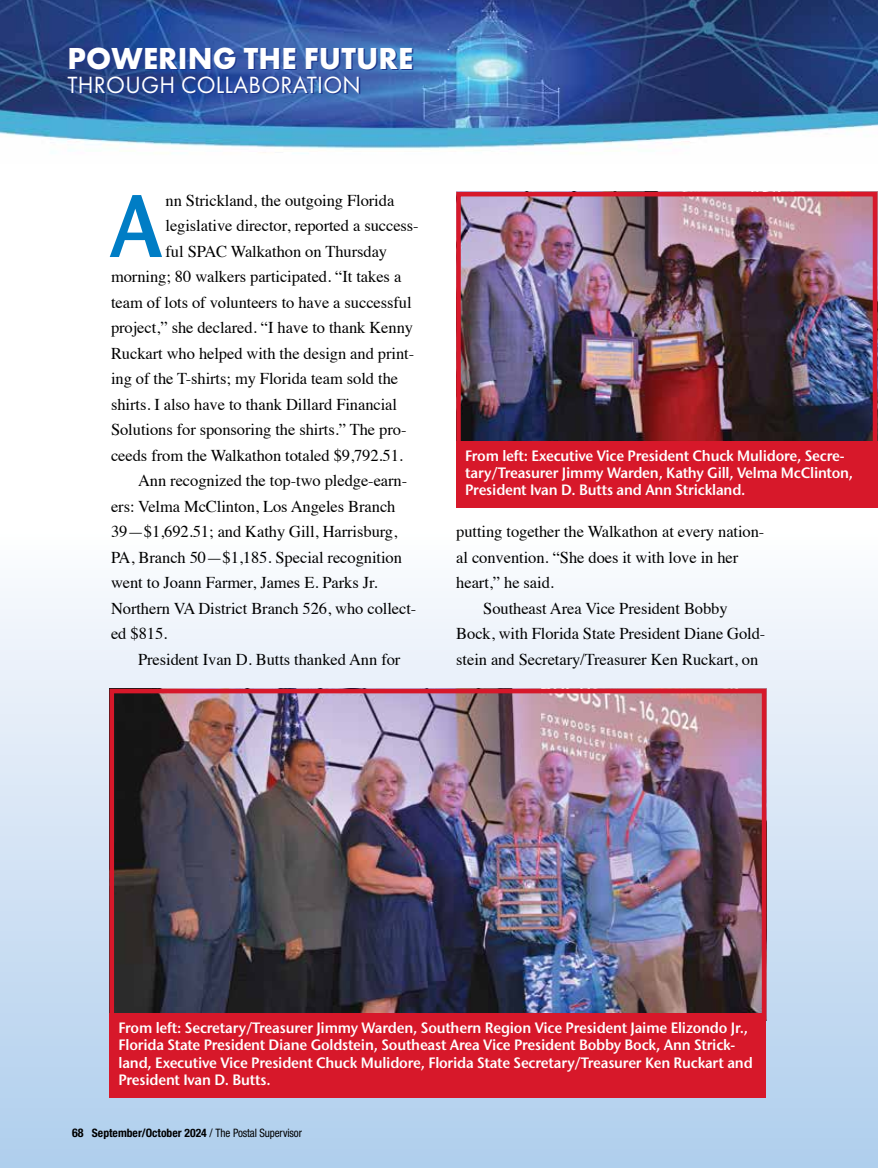
<style>
.page{position:relative;width:878px;height:1168px;background:#fff}
.page>*{position:absolute;margin:0;border:0;box-sizing:border-box;transform-origin:0 0}
.t1{font:600 88.5px "Stone Sans ITC Pro";color:#007dc5;scale:.9 1}
.t2{font:700 31.5px "Futura PT";letter-spacing:.005em;color:#fff}
.t3{font:24.3px "Futura PT";letter-spacing:.01em;color:#fff}
.t4{font:16.5px "Times";letter-spacing:-.005em;color:#000}
.t5{font:600 15px/17.2px "Stone Sans ITC Pro";letter-spacing:-.015em;color:#fff;scale:.95 1}
.t6{font:700 condensed 11.7px "Helvetica Neue LT Pro";color:#000}
.s1{font-size:12px}
.s2{font-weight:400}
</style>
<div class="page">
<div style="left:0;top:529px;width:878px;height:639px;background:linear-gradient(to bottom,#fcfcfe,#afcbea)"></div>
<img style="left:0;top:0;width:878px;height:154px">
<img style="left:461px;top:197px;width:411px;height:244px">
<div style="left:456px;top:192px;width:421px;height:282px;border:4px solid #d7182a"></div>
<img style="left:115px;top:694px;width:646px;height:319px">
<div style="left:110px;top:689px;width:656px;height:331px;border:4px solid #d7182a"></div>
<div style="left:110px;top:1013px;width:656px;height:84px;background:#d7182a"></div>
<div style="left:456px;top:441px;width:422px;height:66px;background:#d7182a"></div>
<h2 class="t2" style="left:67px;top:38px;width:347px">POWERING THE FUTURE</h2>
<h3 class="t3" style="left:67px;top:70px;width:295px">THROUGH COLLABORATION</h3>
<p class="t4" style="left:165px;top:185px;width:230px">nn Strickland, the outgoing Florida</p>
<p class="t4" style="left:165px;top:210px;width:255px">legislative director, reported a success-</p>
<p class="t4" style="left:165px;top:236px;width:223px">ful SPAC Walkathon on Thursday</p>
<p class="t4" style="left:111px;top:261px;width:292px">morning; 80 walkers participated. “It takes a</p>
<p class="t4" style="left:111px;top:287px;width:302px">team of lots of volunteers to have a successful</p>
<p class="t4" style="left:111px;top:312px;width:303px">project,” she declared. “I have to thank Kenny</p>
<p class="t4" style="left:111px;top:338px;width:304px">Ruckart who helped with the design and print-</p>
<p class="t4" style="left:111px;top:363px;width:288px">ing of the T-shirts; my Florida team sold the</p>
<p class="t4" style="left:111px;top:389px;width:287px">shirts. I also have to thank Dillard Financial</p>
<p class="t4" style="left:111px;top:414px;width:297px">Solutions for sponsoring the shirts.” The pro-</p>
<p class="t4" style="left:111px;top:440px;width:293px">ceeds from the Walkathon totaled $9,792.51.</p>
<p class="t4" style="left:138px;top:465px;width:271px">Ann recognized the top-two pledge-earn-</p>
<p class="t4" style="left:111px;top:491px;width:286px">ers: Velma McClinton, Los Angeles Branch</p>
<p class="t4" style="left:111px;top:516px;width:288px">39—$1,692.51; and Kathy Gill, Harrisburg,</p>
<p class="t4" style="left:111px;top:542px;width:292px">PA, Branch 50—$1,185. Special recognition</p>
<p class="t4" style="left:111px;top:567px;width:268px">went to Joann Farmer, James E. Parks Jr.</p>
<p class="t4" style="left:111px;top:593px;width:307px">Northern VA District Branch 526, who collect-</p>
<p class="t4" style="left:111px;top:618px;width:58px">ed $815.</p>
<p class="t4" style="left:138px;top:644px;width:264px">President Ivan D. Butts thanked Ann for</p>
<h1 class="t1" style="left:110px;top:170px;width:60px">A</h1>
<p class="t5" style="left:465px;top:447px;width:410px">From left: Executive Vice President Chuck Mulidore, Secre&shy;tary/Treasurer Jimmy Warden, Kathy Gill, Velma McClinton,<br>President Ivan D. Butts and Ann Strickland.</p>
<p class="t4" style="left:456px;top:516px;width:310px">putting together the Walkathon at every nation-</p>
<p class="t4" style="left:456px;top:542px;width:283px">al convention. “She does it with love in her</p>
<p class="t4" style="left:456px;top:567px;width:99px">heart,” he said.</p>
<p class="t4" style="left:483px;top:593px;width:246px">Southeast Area Vice President Bobby</p>
<p class="t4" style="left:456px;top:618px;width:311px">Bock, with Florida State President Diane Gold-</p>
<p class="t4" style="left:456px;top:644px;width:303px">stein and Secretary/Treasurer Ken Ruckart, on</p>
<p class="t5" style="left:118px;top:1019px;width:669px">From left: Secretary/Treasurer Jimmy Warden, Southern Region Vice President Jaime Elizondo Jr., Florida State President Diane Goldstein, Southeast Area Vice President Bobby Bock, Ann Strick&shy;land, Executive Vice President Chuck Mulidore, Florida State Secretary/Treasurer Ken Ruckart and President Ivan D. Butts.</p>
<p class="t6" style="left:72px;top:1126px;width:231px"><span class="s1">68</span> September/October 2024 <span class="s2">/ The Postal Supervisor</span></p>
</div>
